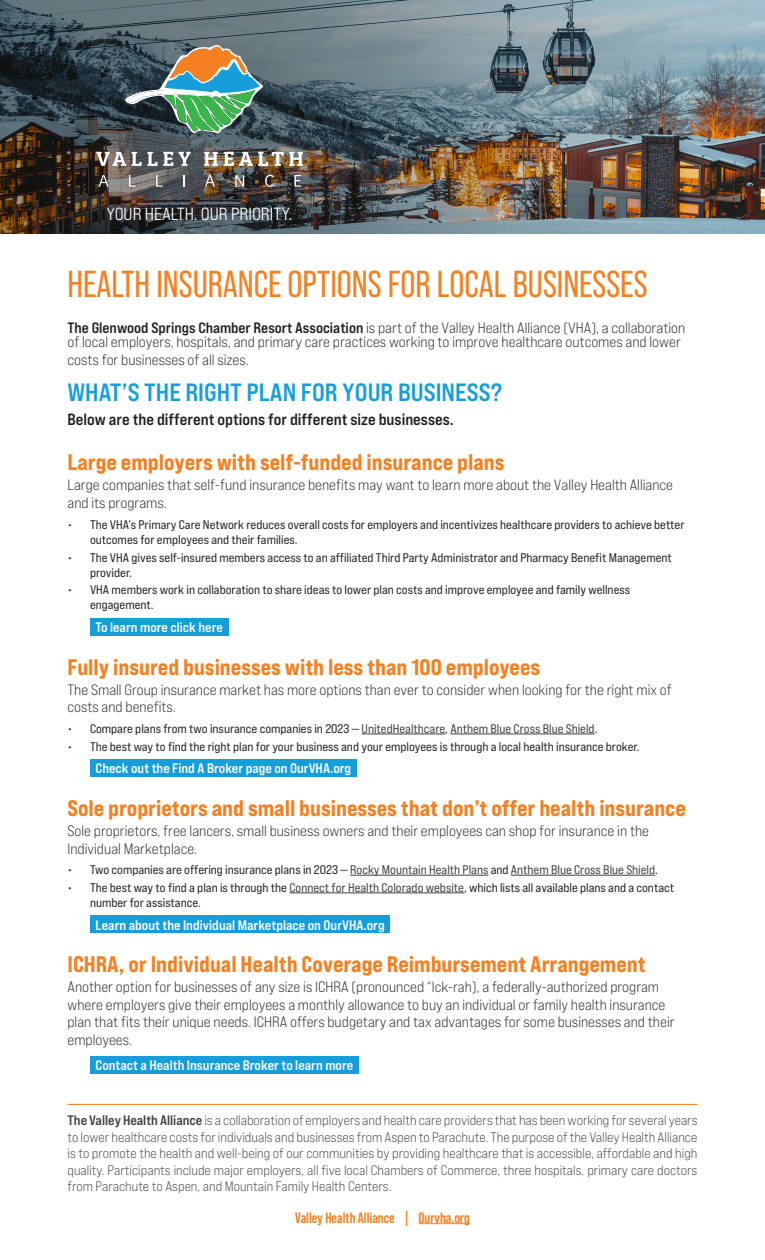
<style>
.page{position:relative;width:765px;height:1260px;background:#fff}
.page>*{position:absolute;margin:0;border:0;box-sizing:border-box;transform-origin:0 0}
.t1{font:37.5px "Bebas Neue Pro";color:#f58021}
.t2{font:25px "Bebas Neue Pro Exp Bd";color:#159eda}
.t3{font:22.5px "Bebas Neue Pro Exp Eb";color:#f58021}
.t4{font:17.5px "Bebas Neue Pro Exp Md";color:#fff}
.t5{font:16.25px "Bebas Neue Pro Exp Bd";color:#231f20}
.body{font:15px/17.5px "Bebas Neue Pro Exp Bk";color:#231f20}
.bold-web_address{font:700 15px "Bebas Neue Pro";color:#f58021}
.small-bio{font:13.75px/16.5px "Bebas Neue Pro Exp Bk";color:#413f41;text-align:justify}
.button{font:13.75px "Bebas Neue Pro Exp Bd";color:#fff}
.t6{font:12.5px/15px "Bebas Neue Pro Exp Rg";color:#231f20}
.s1{font-family:"Bebas Neue Pro Exp Bd"}
.s2{color:#413f41}
</style>
<div class="page">
<hr style="left:68px;top:1104px;width:630px;height:1px;background:#f58021">
<hr style="left:419px;top:1223px;width:51px;height:1px;background:#f58021">
<div style="left:90px;top:618px;width:138px;height:18px;background:#159eda"></div>
<hr style="left:362px;top:734px;width:83px;height:1px;background:#413f41">
<hr style="left:450px;top:734px;width:145px;height:1px;background:#413f41">
<div style="left:90px;top:759px;width:267px;height:18px;background:#159eda"></div>
<hr style="left:350px;top:875px;width:138px;height:1px;background:#413f41">
<hr style="left:511px;top:875px;width:144px;height:1px;background:#413f41">
<hr style="left:289px;top:893px;width:175px;height:1px;background:#413f41">
<div style="left:90px;top:915px;width:300px;height:18px;background:#159eda"></div>
<div style="left:90px;top:1056px;width:269px;height:18px;background:#159eda"></div>
<img style="left:0;top:0;width:752px;height:234px">
<svg style="left:99px;top:175px;width:10px;height:12px"></svg>
<svg style="left:129px;top:175px;width:7px;height:12px"></svg>
<svg style="left:156px;top:175px;width:7px;height:12px"></svg>
<svg style="left:183px;top:175px;width:2px;height:12px"></svg>
<svg style="left:205px;top:175px;width:10px;height:12px"></svg>
<svg style="left:235px;top:175px;width:9px;height:12px"></svg>
<svg style="left:265px;top:175px;width:9px;height:12px"></svg>
<svg style="left:295px;top:175px;width:6px;height:12px"></svg>
<svg style="left:96px;top:152px;width:30px;height:14px"></svg>
<svg style="left:132px;top:152px;width:59px;height:14px"></svg>
<svg style="left:204px;top:152px;width:14px;height:14px"></svg>
<svg style="left:224px;top:152px;width:79px;height:14px"></svg>
<svg style="left:124px;top:44px;width:139px;height:90px;background:#627f72"></svg>
<h2 class="t4" style="left:106px;top:203px;width:187px">YOUR HEALTH. OUR PRIORITY.</h2>
<p class="t1" style="left:68px;top:262px;width:582px">HEALTH INSURANCE OPTIONS FOR LOCAL BUSINESSES</p>
<p class="body" style="left:68px;top:320px;width:619px;line-height:14.1px"><span class="s1">The Glenwood Springs Chamber Resort Association</span> is part of the Valley Health Alliance (VHA), a collaboration of local employers, hospitals, and primary care practices working to improve healthcare outcomes and lower</p>
<p class="body" style="left:68px;top:350px;width:183px">costs for businesses of all sizes.</p>
<p class="t2" style="left:68px;top:377px;width:436px">WHAT’S THE RIGHT PLAN FOR YOUR BUSINESS?</p>
<p class="t5" style="left:68px;top:409px;width:388px">Below are the different options for different size businesses.</p>
<p class="t3" style="left:68px;top:448px;width:439px">Large employers with self-funded insurance plans</p>
<p class="body" style="left:68px;top:476px;width:607px">Large companies that self-fund insurance benefits may want to learn more about the Valley Health Alliance and its programs.</p>
<p class="t6" style="left:90px;top:517px;width:596px;text-indent:-22px">• The VHA’s Primary Care Network reduces overall costs for employers and incentivizes healthcare providers to achieve better outcomes for employees and their families.</p>
<p class="t6" style="left:90px;top:550px;width:583px;text-indent:-22px">• The VHA gives self-insured members access to an affiliated Third Party Administrator and Pharmacy Benefit Management provider.</p>
<p class="t6" style="left:90px;top:582px;width:542px;text-indent:-22px">• VHA members work in collaboration to share ideas to lower plan costs and improve employee and family wellness engagement.</p>
<p class="button" style="left:96px;top:619px;width:129px">To learn more click here</p>
<h1 class="t3" style="left:68px;top:653px;width:474px">Fully insured businesses with less than 100 employees</h1>
<p class="body" style="left:68px;top:681px;width:606px">The Small Group insurance market has more options than ever to consider when looking for the right mix of costs and benefits.</p>
<p class="t6" style="left:68px;top:721px;width:531px">• Compare plans from two insurance companies in 2023 — <span class="s2">UnitedHealthcare</span>, <span class="s2">Anthem Blue Cross Blue Shield</span>.</p>
<p class="t6" style="left:68px;top:739px;width:573px">• The best way to find the right plan for your business and your employees is through a local health insurance broker.</p>
<p class="button" style="left:96px;top:760px;width:257px">Check out the Find A Broker page on OurVHA.org</p>
<h1 class="t3" style="left:68px;top:794px;width:620px">Sole proprietors and small businesses that don’t offer health insurance</h1>
<p class="body" style="left:68px;top:822px;width:583px">Sole proprietors, free lancers, small business owners and their employees can shop for insurance in the<br>Individual Marketplace.</p>
<p class="t6" style="left:68px;top:862px;width:592px">• Two companies are offering insurance plans in 2023 — <span class="s2">Rocky Mountain Health Plans</span> and <span class="s2">Anthem Blue Cross Blue Shield</span>.</p>
<p class="t6" style="left:90px;top:880px;width:586px;text-indent:-22px">• The best way to find a plan is through the <span class="s2">Connect for Health Colorado website</span>, which lists all available plans and a contact number for assistance.</p>
<p class="button" style="left:96px;top:916px;width:291px">Learn about the Individual Marketplace on OurVHA.org</p>
<h1 class="t3" style="left:68px;top:950px;width:580px">ICHRA, or Individual Health Coverage Reimbursement Arrangement</h1>
<p class="body" style="left:68px;top:978px;width:609px">Another option for businesses of any size is ICHRA (pronounced “Ick-rah), a federally-authorized program where employers give their employees a monthly allowance to buy an individual or family health insurance plan that fits their unique needs. ICHRA offers budgetary and tax advantages for some businesses and their employees.</p>
<p class="button" style="left:96px;top:1057px;width:259px">Contact a Health Insurance Broker to learn more</p>
<p class="small-bio" style="left:67px;top:1112px;width:632px"><span class="s1">The Valley Health Alliance</span> is a collaboration of employers and health care providers that has been working for several years to lower healthcare costs for individuals and businesses from Aspen to Parachute. The purpose of the Valley Health Alliance is to promote the health and well-being of our communities by providing healthcare that is accessible, affordable and high quality. Participants include major employers, all five local Chambers of Commerce, three hospitals, primary care doctors from Parachute to Aspen, and Mountain Family Health Centers.</p>
<p class="bold-web_address" style="left:295px;top:1209px;width:176px">Valley Health Alliance | Ourvha.org</p>
</div>
